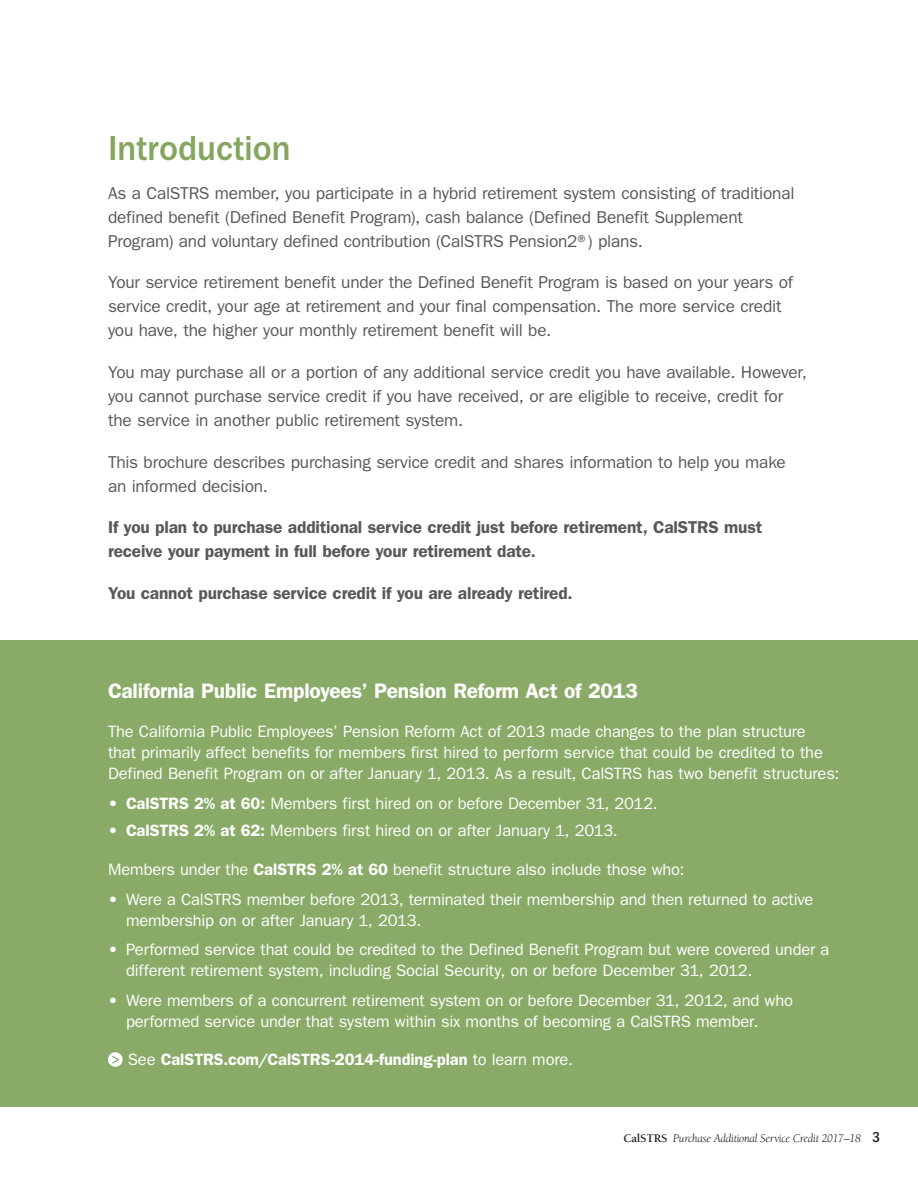
<style>
.page{position:relative;width:918px;height:1188px;background:#fff}
.page>*{position:absolute;margin:0;border:0;box-sizing:border-box;transform-origin:0 0}
.Headline_2{font:500 36px "ITC Franklin Gothic Std";letter-spacing:-.01em;color:#84a65f}
.t1{font:600 21px "ITC Franklin Gothic Std";letter-spacing:-.015em;color:#fff}
.Intro{font:17.25px/24px "ITC Franklin Gothic Std";letter-spacing:-.01em;color:#57585a}
.Intro-2{font:600 17.25px/24px "ITC Franklin Gothic Std";letter-spacing:-.01em;color:#57585a}
.t2{font:16.5px/21px "ITC Franklin Gothic Std";letter-spacing:-.01em;color:#fff}
.t3{font:600 16.5px "ITC Franklin Gothic Std";letter-spacing:-.005em;color:#fff}
.t4{font:italic 12px "Berkeley Std";letter-spacing:-.025em;color:#231f20}
.s1{font-family:"ITC Franklin Gothic Std Hvy"}
.s2{font-weight:600}
.s3{font-weight:400}
.s4{font-weight:700;font-style:normal}
.s5{font-family:"ITC Franklin Gothic Std";font-weight:500;font-style:normal;font-stretch:condensed;font-size:15px}
</style>
<div class="page">
<div style="left:0;top:640px;width:918px;height:467px;background:#8aab68"></div>
<div style="left:108px;top:1052px;width:15px;height:15px;background:#fff;border-radius:50%"></div>
<svg style="left:112px;top:1056px;width:7px;height:8px"></svg>
<p class="Headline_2" style="left:108px;top:128px;width:184px">Introduction</p>
<p class="Intro" style="left:108px;top:181px;width:688px">As a CalSTRS member, you participate in a hybrid retirement system consisting of traditional defined benefit (Defined Benefit Program), cash balance (Defined Benefit Supplement<br>Program) and voluntary defined contribution (CalSTRS Pension2®) plans.</p>
<p class="Intro" style="left:108px;top:271px;width:686px">Your service retirement benefit under the Defined Benefit Program is based on your years of service credit, your age at retirement and your final compensation. The more service credit you have, the higher your monthly retirement benefit will be.</p>
<p class="Intro" style="left:108px;top:360px;width:701px">You may purchase all or a portion of any additional service credit you have available. However, you cannot purchase service credit if you have received, or are eligible to receive, credit for the service in another public retirement system.</p>
<p class="Intro" style="left:108px;top:450px;width:679px">This brochure describes purchasing service credit and shares information to help you make an informed decision.</p>
<p class="Intro-2" style="left:108px;top:515px;width:656px">If you plan to purchase additional service credit just before retirement, CalSTRS must receive your payment in full before your retirement date.</p>
<p class="Intro-2" style="left:108px;top:581px;width:466px">You cannot purchase service credit if you are already retired.</p>
<p class="t1" style="left:108px;top:679px;width:531px">California Public Employees’ Pension Reform Act of 2013</p>
<p class="t2" style="left:108px;top:721px;width:733px">The California Public Employees’ Pension Reform Act of 2013 made changes to the plan structure<br>that primarily affect benefits for members first hired to perform service that could be credited to the<br>Defined Benefit Program on or after January 1, 2013. As a result, CalSTRS has two benefit structures:</p>
<p class="t2" style="left:108px;top:793px;width:551px"><span class="s1">•</span> <span class="s2">CalSTRS 2% at 60:</span> Members first hired on or before December 31, 2012.</p>
<p class="t2" style="left:108px;top:820px;width:511px"><span class="s1">•</span> <span class="s2">CalSTRS 2% at 62:</span> Members first hired on or after January 1, 2013.</p>
<p class="t2" style="left:108px;top:859px;width:578px">Members under the <span class="s2">CalSTRS 2% at 60</span> benefit structure also include those who:</p>
<p class="t2" style="left:126px;top:889px;width:689px;text-indent:-18px"><span class="s1">•</span> Were a CalSTRS member before 2013, terminated their membership and then returned to active membership on or after January 1, 2013.</p>
<p class="t2" style="left:126px;top:939px;width:705px;text-indent:-18px"><span class="s1">•</span> Performed service that could be credited to the Defined Benefit Program but were covered under a different retirement system, including Social Security, on or before December 31, 2012.</p>
<p class="t2" style="left:126px;top:990px;width:668px;text-indent:-18px"><span class="s1">•</span> Were members of a concurrent retirement system on or before December 31, 2012, and who performed service under that system within six months of becoming a CalSTRS member.</p>
<p class="t3" style="left:128px;top:1050px;width:447px"><span class="s3">See</span> CalSTRS.com/CalSTRS-2014-funding-plan <span class="s3">to learn more.</span></p>
<p class="t4" style="left:623px;top:1131px;width:258px"><span class="s4">CalSTRS</span> Purchase Additional Service Credit 2017–18 <span class="s5">3</span></p>
</div>
